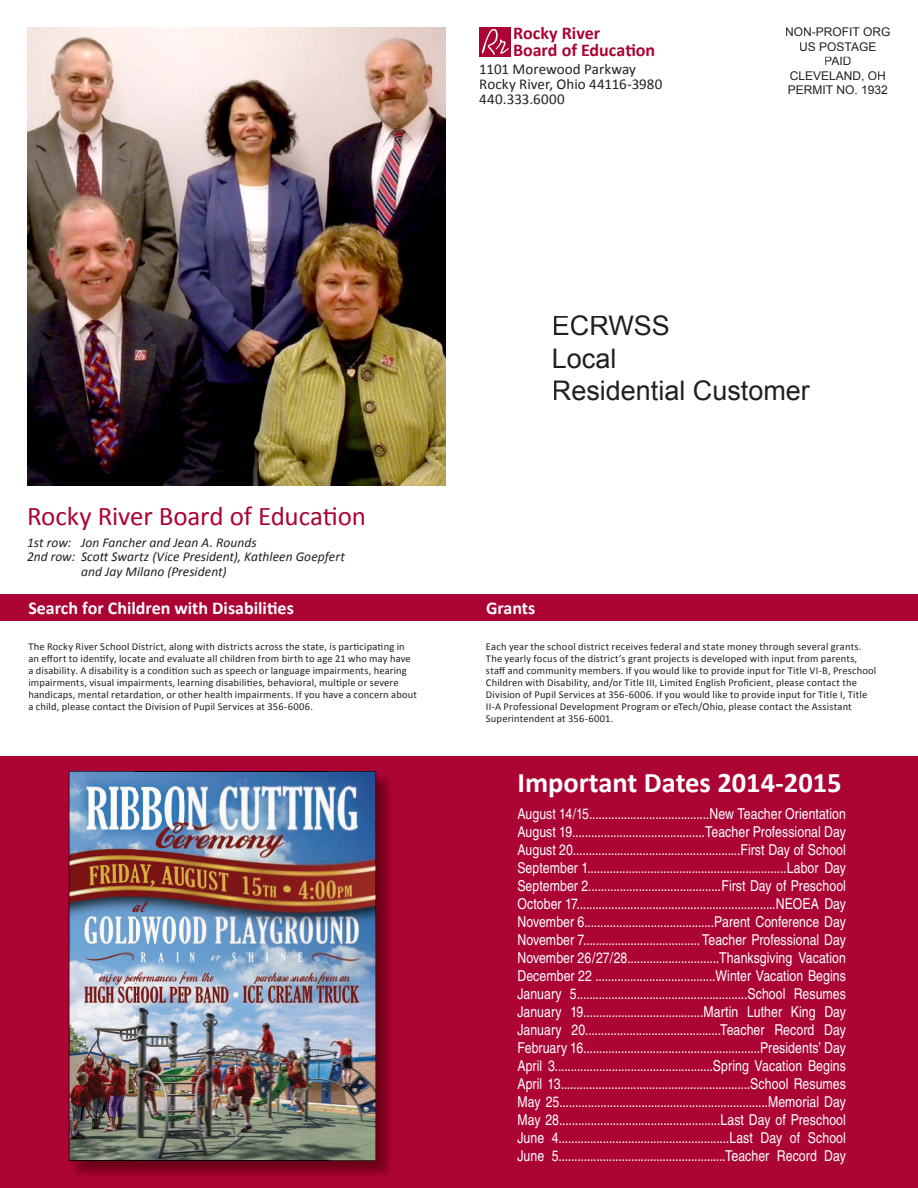
<style>
.page{position:relative;width:918px;height:1188px;background:#fff}
.page>*{position:absolute;margin:0;border:0;box-sizing:border-box;transform-origin:0 0}
.t1{font:700 28.5px "Calibri";color:#fff}
.t2{font:27px/32.4px "Arial";color:#231f20}
.t3{font:27px "Calibri";letter-spacing:-.005em;color:#ab0333}
.t4{font:700 18px "Calibri";color:#fff}
.t5{font:700 18px/16.5px "Calibri";color:#ab0333}
.t6{font:condensed 15px/18px "Helvetica";letter-spacing:.005em;color:#fff;text-align:justify}
.t7{font:15px/15px "Calibri";letter-spacing:.005em;color:#231f20}
.t8{font:italic 13.5px "Calibri";letter-spacing:.005em;color:#231f20}
.t9{font:12px/14.4px "Arial";color:#231f20;text-align:center}
.t10{font:10.5px/12px "Calibri";letter-spacing:.015em;color:#231f20}
</style>
<div class="page">
<div style="left:0;top:594px;width:918px;height:27px;background:#ab0333"></div>
<div style="left:0;top:756px;width:918px;height:432px;background:#ac0535"></div>
<img style="left:27px;top:28px;width:419px;height:458px">
<img style="left:348px;top:772px;width:42px;height:404px">
<img style="left:135px;top:772px;width:193px;height:388px">
<img style="left:328px;top:771px;width:48px;height:390px">
<img style="left:135px;top:771px;width:193px;height:1px">
<img style="left:135px;top:1160px;width:193px;height:1px">
<img style="left:69px;top:771px;width:66px;height:390px">
<div style="left:479px;top:27px;width:31px;height:30px;background:#ab0333"></div>
<svg style="left:482px;top:29px;width:27px;height:26px"></svg>
<p class="t5" style="left:513px;top:25px;width:144px">Rocky River<br>Board of Education</p>
<p class="t9" style="left:785px;top:25px;width:107px">NON-PROFIT ORG<br>US POSTAGE<br>PAID<br>CLEVELAND, OH<br>PERMIT NO. 1932</p>
<p class="t7" style="left:479px;top:62px;width:185px">1101 Morewood Parkway<br>Rocky River, Ohio 44116-3980<br>440.333.6000</p>
<h2 class="t3" style="left:27px;top:499px;width:341px">Rocky River Board of Education</h2>
<p class="t8" style="left:27px;top:533px;width:231px">1st row: Jon Fancher and Jean A. Rounds</p>
<p class="t8" style="left:27px;top:548px;width:319px">2nd row: Scott Swartz (Vice President), Kathleen Goepfert</p>
<p class="t8" style="left:81px;top:562px;width:147px">and Jay Milano (President)</p>
<h2 class="t2" style="left:552px;top:310px;width:260px">ECRWSS<br>LOCAL<br>RESIDENTIAL CUSTOMER</h2>
<p class="t4" style="left:28px;top:596px;width:267px">Search for Children with Disabilities</p>
<p class="t10" style="left:28px;top:641px;width:390px">The Rocky River School District, along with districts across the state, is participating in an effort to identify, locate and evaluate all children from birth to age 21 who may have a disability. A disability is a condition such as speech or language impairments, hearing impairments, visual impairments, learning disabilities, behavioral, multiple or severe handicaps, mental retardation, or other health impairments. If you have a concern about a child, please contact the Division of Pupil Services at 356-6006.</p>
<p class="t10" style="left:486px;top:641px;width:392px">Each year the school district receives federal and state money through several grants.<br>The yearly focus of the district’s grant projects is developed with input from parents, staff and community members. If you would like to provide input for Title VI-B, Preschool Children with Disability, and/or Title III, Limited English Proficient, please contact the Division of Pupil Services at 356-6006. If you would like to provide input for Title I, Title II-A Professional Development Program or eTech/Ohio, please contact the Assistant Superintendent at 356-6001.</p>
<p class="t4" style="left:486px;top:596px;width:51px">Grants</p>
<h1 class="t1" style="left:517px;top:765px;width:326px">Important Dates 2014-2015</h1>
<p class="t6" style="left:517px;top:805px;width:330px">August 14/15...................................... New Teacher Orientation August 19..........................................Teacher Professional Day August 20.....................................................First Day of School September 1...............................................................Labor Day September 2..........................................First Day of Preschool October 17...............................................................NEOEA Day November 6.........................................Parent Conference Day November 7.....................................Teacher Professional Day November 26/27/28.............................Thanksgiving Vacation December 22 ......................................Winter Vacation Begins January 5......................................................School Resumes January 19......................................Martin Luther King Day January 20...........................................Teacher Record Day February 16........................................................Presidents’ Day April 3..................................................Spring Vacation Begins April 13............................................................School Resumes May 25..................................................................Memorial Day May 28...................................................Last Day of Preschool June 4......................................................Last Day of School June 5.....................................................Teacher Record Day</p>
</div>
